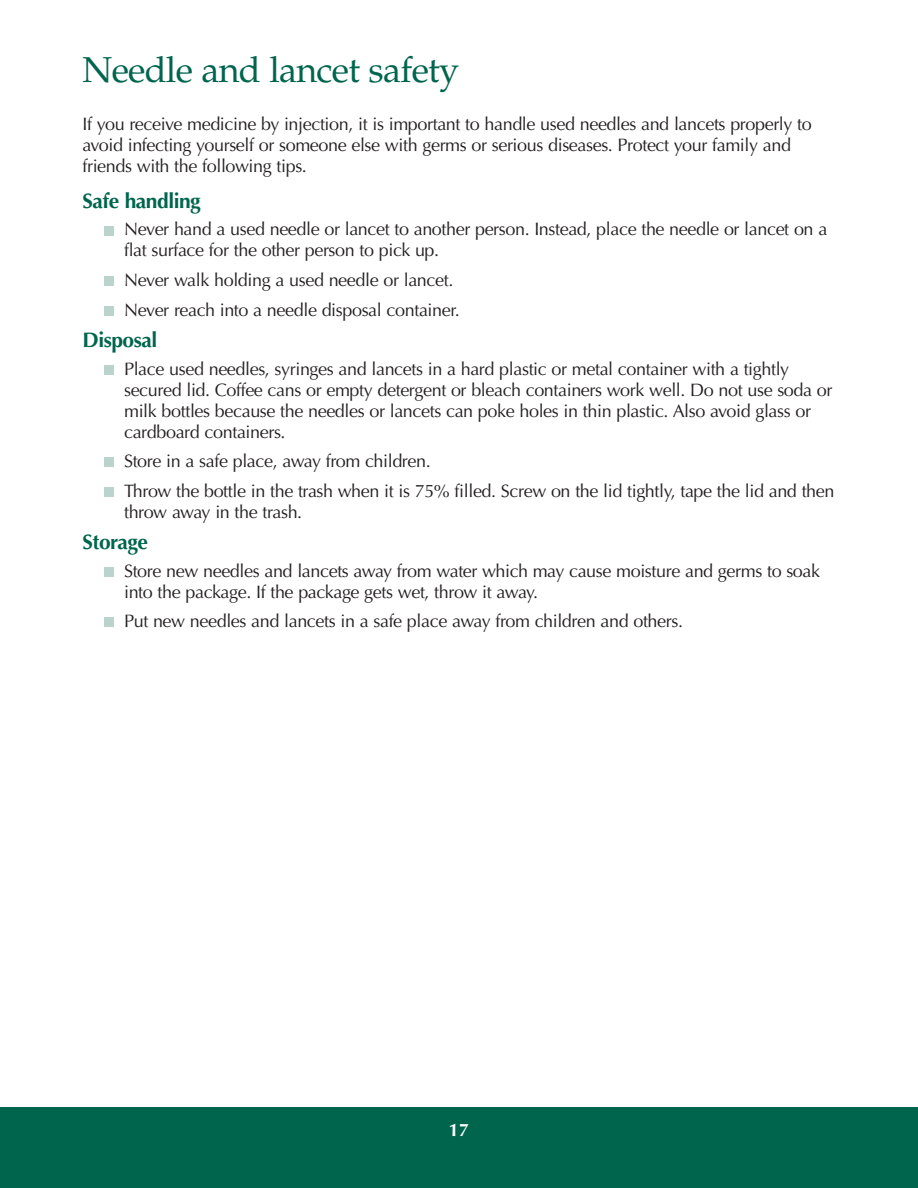
<style>
.page{position:relative;width:918px;height:1188px;background:#fff}
.page>*{position:absolute;margin:0;border:0;box-sizing:border-box;transform-origin:0 0}
.t1{font:36px "Palatino";letter-spacing:-.02em;color:#00654d}
.t2{font:700 21px "Optima";letter-spacing:-.02em;color:#00654d}
.t3{font:18px/21px "Optima";letter-spacing:-.02em;color:#231f20}
.t4{font:700 18px "Optima";color:#fff}
</style>
<div class="page">
<div style="left:0;top:1107px;width:918px;height:81px;background:#00654d"></div>
<div style="left:104px;top:226px;width:10px;height:9px;background:#bad3cd"></div>
<div style="left:104px;top:276px;width:10px;height:10px;background:#bad3cd"></div>
<div style="left:104px;top:306px;width:10px;height:10px;background:#bad3cd"></div>
<div style="left:104px;top:365px;width:10px;height:10px;background:#bad3cd"></div>
<div style="left:104px;top:457px;width:10px;height:10px;background:#bad3cd"></div>
<div style="left:104px;top:487px;width:10px;height:10px;background:#bad3cd"></div>
<div style="left:104px;top:567px;width:10px;height:10px;background:#bad3cd"></div>
<div style="left:104px;top:618px;width:10px;height:9px;background:#bad3cd"></div>
<h1 class="t1" style="left:82px;top:55px;width:378px">Needle and lancet safety</h1>
<p class="t3" style="left:82px;top:115px;width:731px">If you receive medicine by injection, it is important to handle used needles and lancets properly to avoid infecting yourself or someone else with germs or serious diseases. Protect your family and friends with the following tips.</p>
<p class="t2" style="left:82px;top:192px;width:120px">Safe handling</p>
<p class="t3" style="left:124px;top:221px;width:705px">Never hand a used needle or lancet to another person. Instead, place the needle or lancet on a flat surface for the other person to pick up.</p>
<p class="t3" style="left:124px;top:267px;width:337px;line-height:29.7px">Never walk holding a used needle or lancet.<br>Never reach into a needle disposal container.</p>
<p class="t2" style="left:82px;top:331px;width:76px">Disposal</p>
<p class="t3" style="left:124px;top:360px;width:710px">Place used needles, syringes and lancets in a hard plastic or metal container with a tightly secured lid. Coffee cans or empty detergent or bleach containers work well. Do not use soda or milk bottles because the needles or lancets can poke holes in thin plastic. Also avoid glass or cardboard containers.</p>
<p class="t3" style="left:124px;top:448px;width:712px;line-height:29.7px">Store in a safe place, away from children.<br>Throw the bottle in the trash when it is 75% filled. Screw on the lid tightly, tape the lid and then</p>
<p class="t3" style="left:124px;top:503px;width:180px">throw away in the trash.</p>
<p class="t2" style="left:82px;top:533px;width:67px">Storage</p>
<p class="t3" style="left:124px;top:562px;width:698px">Store new needles and lancets away from water which may cause moisture and germs to soak into the package. If the package gets wet, throw it away.</p>
<p class="t3" style="left:124px;top:613px;width:560px">Put new needles and lancets in a safe place away from children and others.</p>
<p class="t4" style="left:449px;top:1122px;width:22px">17</p>
</div>
